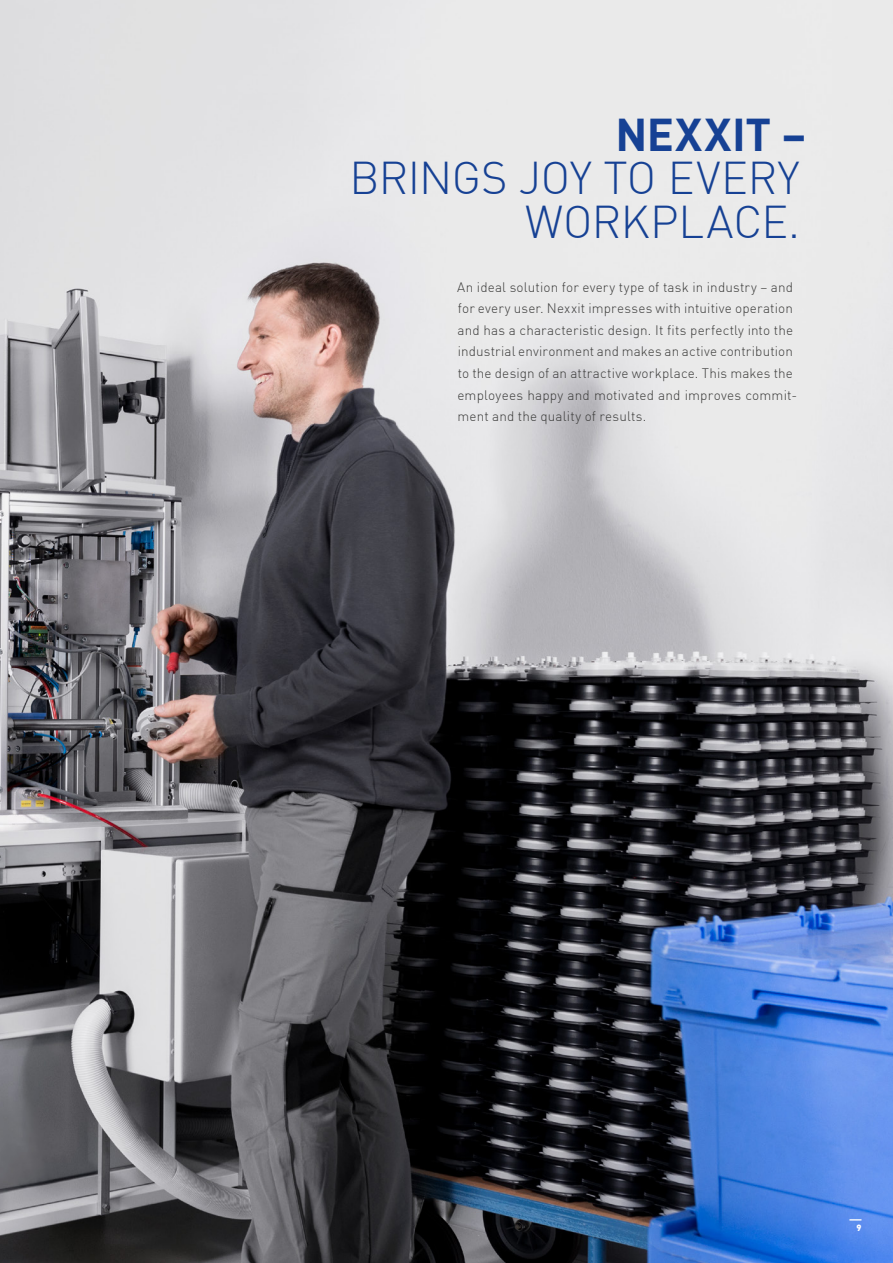
<style>
.page{position:relative;width:893px;height:1263px;background:#fff}
.page>*{position:absolute;margin:0;border:0;box-sizing:border-box;transform-origin:0 0}
.t1{font:300 45px/43.2px "DIN";letter-spacing:-.01em;color:#164194;text-align:right}
.t2{font:700 45px "DIN";letter-spacing:.01em;color:#164194}
.t3{font:300 13.5px/21.6px "DIN";letter-spacing:.01em;color:#3c3c3b}
.t4{font:900 9px "DIN";color:#fff}
</style>
<div class="page">
<img style="left:0;top:0;width:893px;height:1263px">
<svg style="left:849px;top:1219px;width:12px;height:1px"></svg>
<h1 class="t2" style="left:615px;top:106px;width:192px">NEXXIT –</h1>
<h1 class="t1" style="left:350px;top:156px;width:452px">BRINGS JOY TO EVERY<br>WORKPLACE.</h1>
<p class="t3" style="left:457px;top:276px;width:341px">An ideal solution for every type of task in industry – and for every user. Nexxit impresses with intuitive operation and has a characteristic design. It fits perfectly into the industrial environment and makes an active contribution to the design of an attractive workplace. This makes the employees happy and motivated and improves commit&shy;ment and the quality of results.</p>
<p class="t4" style="left:856px;top:1221px;width:7px">9</p>
</div>
